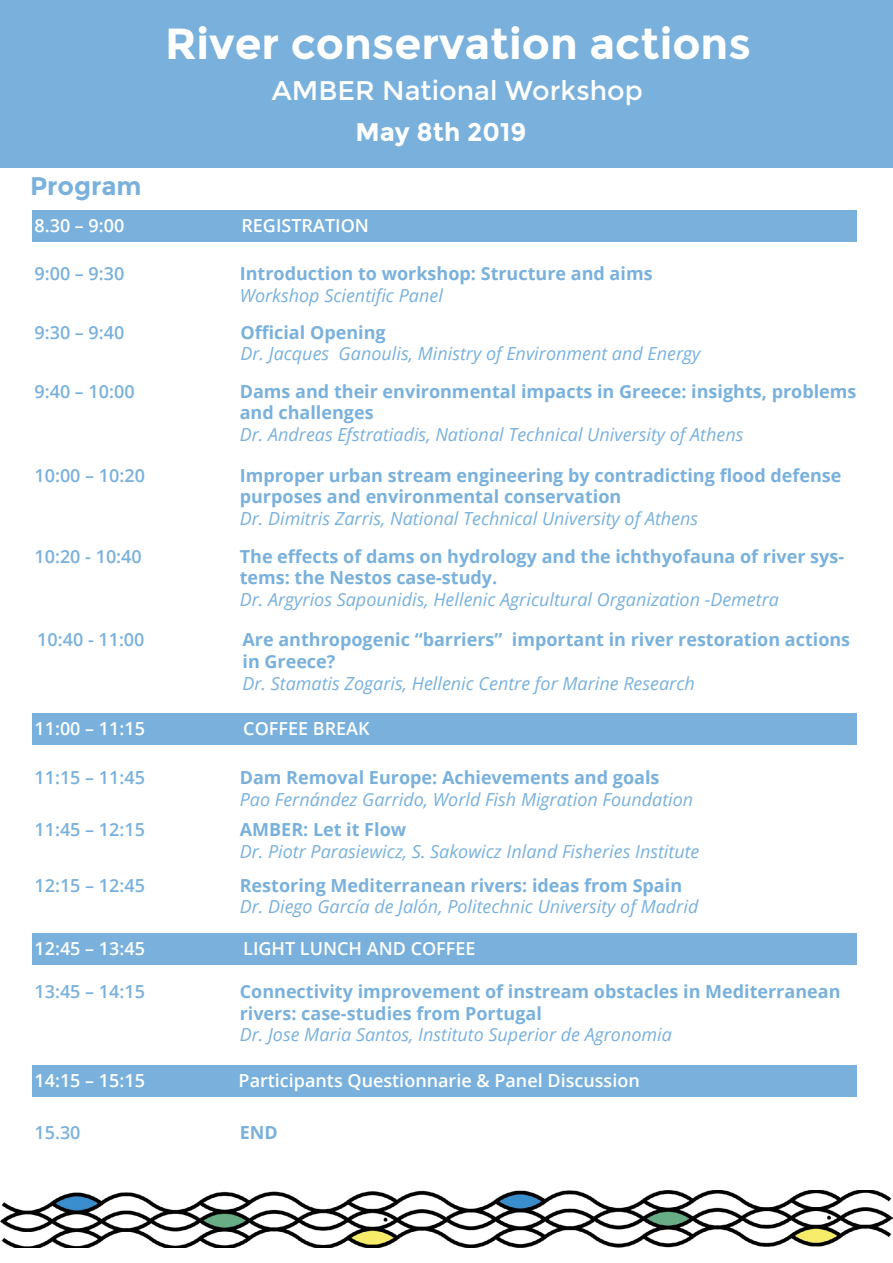
<style>
.page{position:relative;width:893px;height:1263px;background:#fff}
.page>*{position:absolute;margin:0;border:0;box-sizing:border-box;transform-origin:0 0}
.t1{font:700 43.5px "Montserrat";color:#fff}
.t2{font:27px "Montserrat";color:#fff}
.t3{font:700 25.5px "Montserrat";color:#fff}
.t4{font:700 25.5px "Montserrat";color:#79b1dc}
.t5{font:700 18px/21.6px "Open Sans";color:#79b1dc}
.t6{font:italic 18px "Open Sans";color:#79b1dc}
.t7{font:600 18px "Open Sans";color:#fff}
.t8{font:600 18px "Open Sans";color:#79b1dc}
</style>
<div class="page">
<div style="left:33px;top:934px;width:824px;height:31px;background:#79b1dc"></div>
<div style="left:0;top:0;width:893px;height:167px;background:#79b1dc"></div>
<div style="left:33px;top:211px;width:824px;height:31px;background:#79b1dc"></div>
<div style="left:33px;top:713px;width:824px;height:32px;background:#79b1dc"></div>
<img style="left:0;top:1191px;width:893px;height:57px">
<div style="left:33px;top:1066px;width:824px;height:31px;background:#79b1dc"></div>
<h1 class="t1" style="left:165px;top:18px;width:587px">River conservation actions</h1>
<h2 class="t2" style="left:272px;top:75px;width:372px">AMBER National Workshop</h2>
<h3 class="t3" style="left:355px;top:117px;width:173px">May 8th 2019</h3>
<h3 class="t4" style="left:30px;top:171px;width:113px">Program</h3>
<p class="t7" style="left:34px;top:213px;width:91px">8.30 – 9:00</p>
<p class="t7" style="left:241px;top:213px;width:129px">REGISTRATION</p>
<p class="t8" style="left:34px;top:261px;width:91px">9:00 – 9:30</p>
<p class="t8" style="left:34px;top:320px;width:91px">9:30 – 9:40</p>
<p class="t8" style="left:34px;top:379px;width:102px">9:40 – 10:00</p>
<p class="t8" style="left:34px;top:463px;width:112px">10:00 – 10:20</p>
<p class="t8" style="left:34px;top:544px;width:109px">10:20 - 10:40</p>
<p class="t8" style="left:37px;top:627px;width:109px">10:40 - 11:00</p>
<p class="t5" style="left:240px;top:262px;width:414px">Introduction to workshop: Structure and aims</p>
<p class="t6" style="left:240px;top:283px;width:205px">Workshop Scientific Panel</p>
<p class="t5" style="left:240px;top:321px;width:147px">Official Opening</p>
<p class="t6" style="left:240px;top:341px;width:461px">Dr. Jacques Ganoulis, Ministry of Environment and Energy</p>
<p class="t5" style="left:240px;top:380px;width:618px">Dams and their environmental impacts in Greece: insights, problems and challenges</p>
<p class="t6" style="left:240px;top:422px;width:505px">Dr. Andreas Efstratiadis, National Technical University of Athens</p>
<p class="t5" style="left:240px;top:464px;width:603px">Improper urban stream engineering by contradicting flood defense purposes and environmental conservation</p>
<p class="t6" style="left:240px;top:506px;width:460px">Dr. Dimitris Zarris, National Technical University of Athens</p>
<p class="t5" style="left:240px;top:545px;width:606px">The effects of dams on hydrology and the ichthyofauna of river sys&shy;tems: the Nestos case-study.</p>
<p class="t6" style="left:240px;top:587px;width:541px">Dr. Argyrios Sapounidis, Hellenic Agricultural Organization -Demetra</p>
<p class="t5" style="left:242px;top:629px;width:609px">Are anthropogenic “barriers” important in river restoration actions in Greece?</p>
<p class="t6" style="left:242px;top:671px;width:454px">Dr. Stamatis Zogaris, Hellenic Centre for Marine Research</p>
<p class="t7" style="left:34px;top:716px;width:112px">11:00 – 11:15</p>
<p class="t7" style="left:243px;top:716px;width:128px">COFFEE BREAK</p>
<p class="t8" style="left:34px;top:765px;width:112px">11:15 – 11:45</p>
<p class="t8" style="left:34px;top:817px;width:112px">11:45 – 12:15</p>
<p class="t8" style="left:34px;top:873px;width:112px">12:15 – 12:45</p>
<p class="t5" style="left:240px;top:766px;width:421px">Dam Removal Europe: Achievements and goals</p>
<p class="t6" style="left:240px;top:787px;width:455px">Pao Fernández Garrido, World Fish Migration Foundation</p>
<p class="t5" style="left:240px;top:819px;width:168px">AMBER: Let it Flow</p>
<p class="t6" style="left:240px;top:839px;width:461px">Dr. Piotr Parasiewicz, S. Sakowicz Inland Fisheries Institute</p>
<p class="t5" style="left:240px;top:874px;width:444px">Restoring Mediterranean rivers: ideas from Spain</p>
<p class="t6" style="left:240px;top:894px;width:460px">Dr. Diego García de Jalón, Politechnic University of Madrid</p>
<p class="t7" style="left:34px;top:936px;width:112px">12:45 – 13:45</p>
<p class="t7" style="left:243px;top:936px;width:234px">LIGHT LUNCH AND COFFEE</p>
<p class="t8" style="left:34px;top:979px;width:112px">13:45 – 14:15</p>
<p class="t5" style="left:240px;top:980px;width:602px">Connectivity improvement of instream obstacles in Mediterranean rivers: case-studies from Portugal</p>
<p class="t6" style="left:240px;top:1022px;width:434px">Dr. Jose Maria Santos, Instituto Superior de Agronomia</p>
<p class="t7" style="left:34px;top:1068px;width:112px">14:15 – 15:15</p>
<p class="t7" style="left:239px;top:1068px;width:403px">Participants Questionnarie &amp; Panel Discussion</p>
<p class="t8" style="left:34px;top:1120px;width:48px">15.30</p>
<p class="t5" style="left:240px;top:1121px;width:40px">END</p>
</div>
